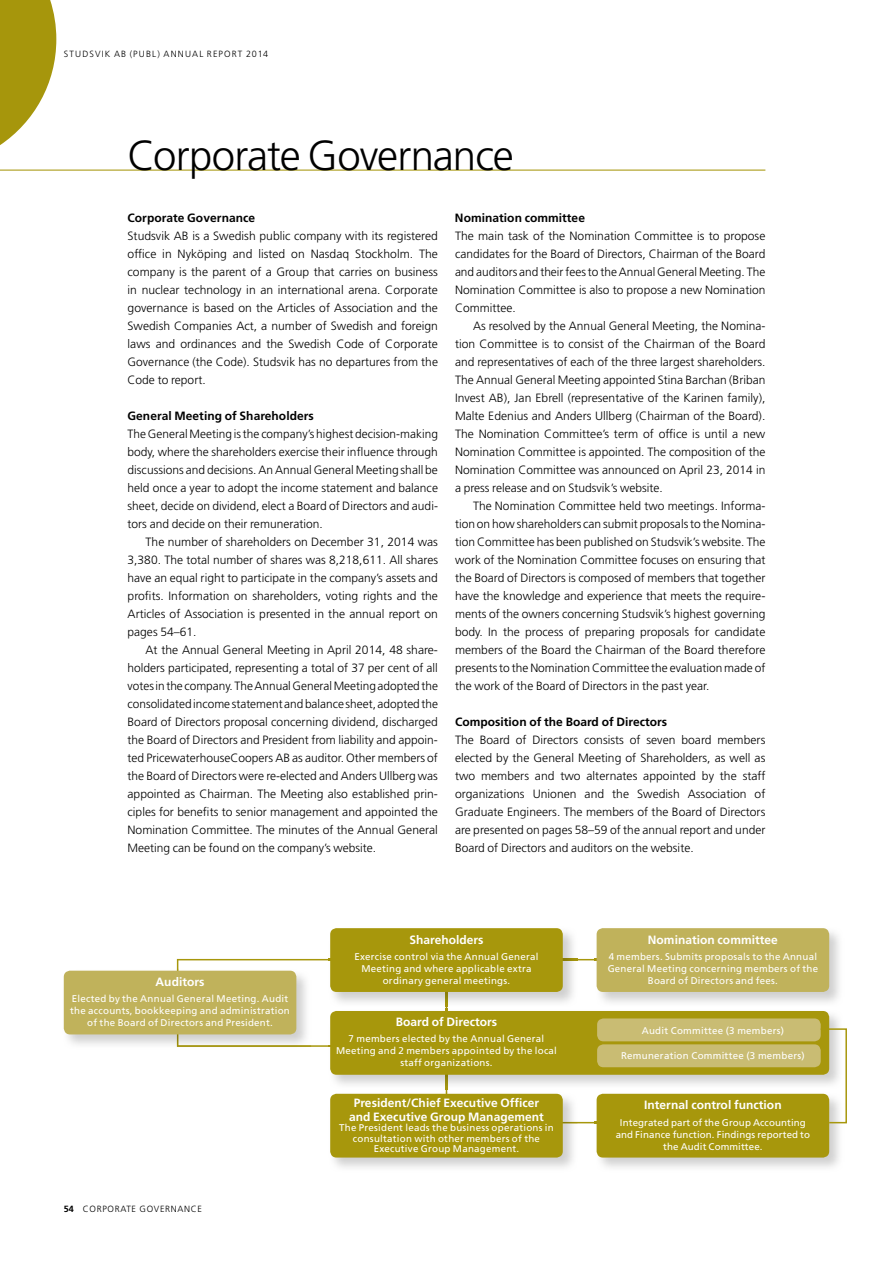
<style>
.page{position:relative;width:893px;height:1263px;background:#fff}
.page>*{position:absolute;margin:0;border:0;box-sizing:border-box;transform-origin:0 0}
.t1{font:300 42px "Frutiger LT Std";letter-spacing:-.025em;color:#000}
.t2{font:300 12px/18px "Frutiger LT Std";color:#000;text-align:justify}
.t3{font:700 12px/13.5px "Frutiger LT Std";letter-spacing:.005em;color:#fff;text-align:center}
.t4{font:700 12px "Frutiger LT Std";letter-spacing:.005em;color:#000}
.t5{font:9.75px/12px "Frutiger LT Std";letter-spacing:.025em;color:#fff;text-align:center}
.t6{font:300 9px "Frutiger LT Std";letter-spacing:.13em;color:#000}
.t7{font:300 9px "Frutiger LT Std";letter-spacing:.075em;color:#000}
.s1{font-weight:700}
</style>
<div class="page">
<hr style="left:0;top:170px;width:765px;height:1px;background:#a7970c">
<svg style="left:177px;top:959px;width:418px;height:88px"></svg>
<img style="left:63px;top:968px;width:114px;height:79px">
<img style="left:177px;top:968px;width:134px;height:79px">
<div style="left:64px;top:971px;width:232px;height:63px;background:#c0b25b;border-radius:6px"></div>
<img style="left:328px;top:928px;width:250px;height:79px">
<img style="left:446px;top:992px;width:1px;height:15px">
<img style="left:328px;top:959px;width:250px;height:1px">
<div style="left:330px;top:928px;width:233px;height:64px;background:#a7970c;border-radius:6px"></div>
<img style="left:328px;top:1009px;width:511px;height:80px">
<img style="left:446px;top:1009px;width:1px;height:80px">
<div style="left:330px;top:1011px;width:499px;height:64px;background:#a7970c;border-radius:6px"></div>
<img style="left:330px;top:1092px;width:248px;height:76px">
<img style="left:446px;top:1092px;width:132px;height:31px">
<div style="left:330px;top:1094px;width:233px;height:63px;background:#a7970c;border-radius:6px"></div>
<img style="left:595px;top:928px;width:244px;height:75px">
<div style="left:597px;top:928px;width:232px;height:64px;background:#c0b25b;border-radius:6px"></div>
<img style="left:595px;top:1093px;width:244px;height:75px">
<div style="left:597px;top:1094px;width:232px;height:63px;background:#a7970c;border-radius:6px"></div>
<div style="left:597px;top:1018px;width:224px;height:23px;background:#c9bc73;border-radius:6px"></div>
<div style="left:597px;top:1044px;width:224px;height:23px;background:#c9bc73;border-radius:6px"></div>
<svg style="left:819px;top:1027px;width:28px;height:97px"></svg>
<svg style="left:0;top:0;width:56px;height:145px"></svg>
<p class="t6" style="left:64px;top:48px;width:206px">STUDSVIK AB (PUBL) ANNUAL REPORT 2014</p>
<h1 class="t1" style="left:128px;top:132px;width:388px">Corporate Governance</h1>
<p class="t4" style="left:128px;top:210px;width:129px">Corporate Governance</p>
<p class="t2" style="left:128px;top:227px;width:312px">Studsvik AB is a Swedish public company with its registered office in Nyköping and listed on Nasdaq Stockholm. The company is the parent of a Group that carries on business in nuclear technology in an international arena. Corporate governance is based on the Articles of Association and the Swedish Companies Act, a number of Swedish and foreign laws and ordinances and the Swedish Code of Corporate Governance (the Code). Studsvik has no departures from the Code to report.</p>
<p class="t4" style="left:128px;top:408px;width:188px">General Meeting of Shareholders</p>
<p class="t2" style="left:128px;top:425px;width:312px">The General Meeting is the company’s highest decision-making body, where the shareholders exercise their influence through discussions and decisions. An Annual General Meeting shall be held once a year to adopt the income statement and balance sheet, decide on dividend, elect a Board of Directors and audi&shy;tors and decide on their remuneration.</p>
<p class="t2" style="left:128px;top:533px;width:312px;text-indent:18px">The number of shareholders on December 31, 2014 was 3,380. The total number of shares was 8,218,611. All shares have an equal right to participate in the company’s assets and profits. Information on shareholders, voting rights and the Articles of Association is presented in the annual report on pages 54–61.</p>
<p class="t2" style="left:128px;top:641px;width:312px;text-indent:18px">At the Annual General Meeting in April 2014, 48 share&shy;holders participated, representing a total of 37 per cent of all votes in the company. The Annual General Meeting adopted the consolidated income statement and balance sheet, adopted the Board of Directors proposal concerning dividend, discharged the Board of Directors and President from liability and appoin&shy;ted PricewaterhouseCoopers AB as auditor. Other members of the Board of Directors were re-elected and Anders Ullberg was appointed as Chairman. The Meeting also estab lished prin&shy;ciples for benefits to senior management and appointed the Nomination Committee. The minutes of the Annual General Meeting can be found on the company’s website.</p>
<p class="t4" style="left:455px;top:210px;width:132px">Nomination committee</p>
<p class="t2" style="left:455px;top:227px;width:312px">The main task of the Nomination Committee is to propose candidates for the Board of Directors, Chairman of the Board and auditors and their fees to the Annual General Meeting. The Nomination Committee is also to propose a new Nomination Committee.</p>
<p class="t2" style="left:455px;top:317px;width:312px;text-indent:18px">As resolved by the Annual General Meeting, the Nomina&shy;tion Committee is to consist of the Chairman of the Board and representatives of each of the three largest shareholders.<br>The Annual General Meeting appointed Stina Barchan (Briban Invest AB), Jan Ebrell (representative of the Karinen family), Malte Edenius and Anders Ullberg (Chairman of the Board).<br>The Nomination Committee’s term of office is until a new Nomination Committee is appointed. The composition of the Nomination Committee was announced on April 23, 2014 in a press release and on Studsvik’s website.</p>
<p class="t2" style="left:455px;top:497px;width:312px;text-indent:18px">The Nomination Committee held two meetings. Informa&shy;tion on how shareholders can submit proposals to the Nomina&shy;tion Committee has been published on Studsvik’s website. The work of the Nomination Committee focuses on ensuring that the Board of Directors is composed of members that together have the knowledge and experience that meets the require&shy;ments of the owners concerning Studsvik’s highest governing body. In the process of preparing proposals for candidate members of the Board the Chairman of the Board therefore presents to the Nomination Committee the evaluation made of the work of the Board of Directors in the past year.</p>
<p class="t4" style="left:455px;top:714px;width:214px">Composition of the Board of Directors</p>
<p class="t2" style="left:455px;top:731px;width:312px">The Board of Directors consists of seven board members elected by the General Meeting of Shareholders, as well as two members and two alternates appointed by the staff organi zations Unionen and the Swedish Association of Graduate Engineers. The members of the Board of Directors are presented on pages 58–59 of the annual report and under Board of Directors and auditors on the website.</p>
<p class="t3" style="left:156px;top:975px;width:50px">Auditors</p>
<p class="t5" style="left:70px;top:993px;width:221px">Elected by the Annual General Meeting. Audit the accounts, bookkeeping and administration of the Board of Directors and President.</p>
<p class="t7" style="left:64px;top:1203px;width:140px"><span class="s1">54</span> CORPORATE GOVERNANCE</p>
<p class="t3" style="left:409px;top:933px;width:76px">Shareholders</p>
<p class="t5" style="left:354px;top:951px;width:186px">Exercise control via the Annual General<br>Meeting and where applicable extra ordinary general meetings.</p>
<p class="t3" style="left:396px;top:1015px;width:103px">Board of Directors</p>
<p class="t5" style="left:336px;top:1033px;width:222px">7 members elected by the Annual General<br>Meeting and 2 members appointed by the local staff organizations.</p>
<p class="t3" style="left:349px;top:1096px;width:196px">President/Chief Executive Officer and Executive Group Management</p>
<p class="t5" style="left:339px;top:1122px;width:216px;line-height:10.5px">The President leads the business operations in consultation with other members of the<br>Executive Group Management.</p>
<p class="t3" style="left:648px;top:933px;width:132px">Nomination committee</p>
<p class="t5" style="left:608px;top:951px;width:212px">4 members. Submits proposals to the Annual<br>General Meeting concerning members of the<br>Board of Directors and fees.</p>
<p class="t5" style="left:642px;top:1024px;width:144px">Audit Committee (3 members)</p>
<p class="t5" style="left:621px;top:1050px;width:185px">Remuneration Committee (3 members)</p>
<p class="t3" style="left:644px;top:1098px;width:139px">Internal control function</p>
<p class="t5" style="left:616px;top:1116px;width:196px">Integrated part of the Group Accounting and Finance function. Findings reported to the Audit Committee.</p>
</div>
